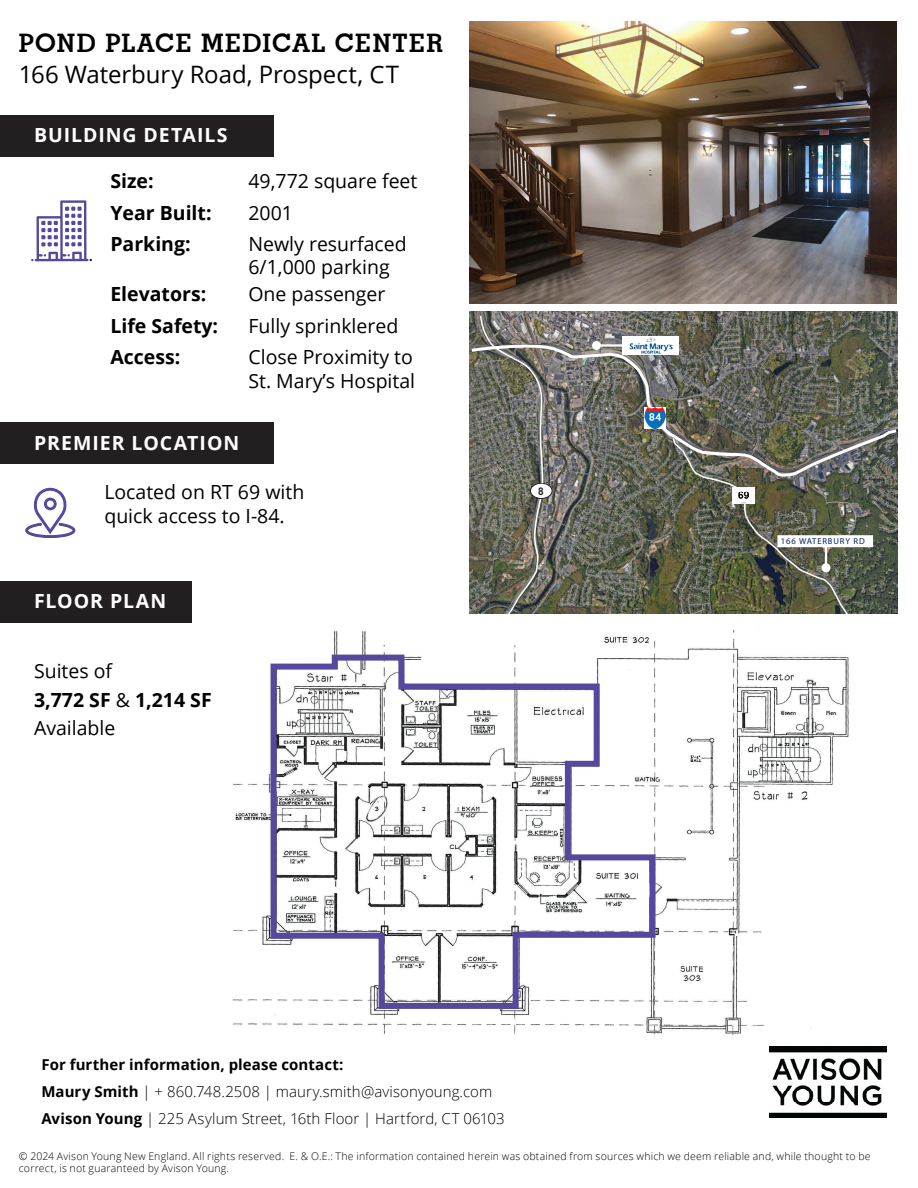
<style>
.page{position:relative;width:918px;height:1188px;background:#fff}
.page>*{position:absolute;margin:0;border:0;box-sizing:border-box;transform-origin:0 0}
.Body_12pt{font:700 25.5px "Geometric Slab 703 BT";letter-spacing:.055em;color:#000}
.Body_12pt-2{font:24px "Open Sans";letter-spacing:-.005em;color:#000}
.t1{font:19.5px/23.4px "Open Sans";color:#000}
.t2{font:700 19.5px "Open Sans";color:#000}
.Body_12pt-3{font:700 19.5px "Open Sans";letter-spacing:.05em;color:#fff}
.t3{font:300 15px "Open Sans";letter-spacing:.005em;color:#000}
.t4{font:700 15px "Open Sans";letter-spacing:.005em;color:#000}
.t5{font:700 10.65px "Arial";color:#231f20;scale:.95 1}
.t6{font:300 10.5px/12.6px "Open Sans";letter-spacing:.02em;color:#000}
.t7{font:8.55px "Myriad Pro";letter-spacing:.1em;color:#00205b}
.s1{font-weight:400}
.s2{font-weight:700}
</style>
<div class="page">
<img style="left:232px;top:629px;width:617px;height:406px">
<div style="left:0;top:581px;width:192px;height:41px;background:#231f20"></div>
<div style="left:0;top:422px;width:273px;height:42px;background:#231f20"></div>
<div style="left:0;top:115px;width:273px;height:41px;background:#231f20"></div>
<svg style="left:25px;top:487px;width:51px;height:51px"></svg>
<img style="left:770px;top:1047px;width:116px;height:71px">
<img style="left:470px;top:21px;width:426px;height:283px">
<svg style="left:31px;top:200px;width:61px;height:61px"></svg>
<img style="left:470px;top:311px;width:427px;height:303px">
<div style="left:777px;top:535px;width:96px;height:12px;background:#fff;border:1px solid #fff"></div>
<svg style="left:469px;top:342px;width:429px;height:137px;background:#696a60"></svg>
<img style="left:644px;top:407px;width:22px;height:22px">
<img style="left:672px;top:437px;width:179px;height:177px">
<div style="left:623px;top:336px;width:56px;height:19px;background:#fff"></div>
<img style="left:629px;top:337px;width:44px;height:17px">
<hr style="left:597px;top:344px;width:27px;height:3px;background:#fff">
<div style="left:592px;top:341px;width:9px;height:9px;background:#fff;border-radius:50%"></div>
<svg style="left:479px;top:314px;width:65px;height:300px;background:#707065"></svg>
<div style="left:531px;top:483px;width:21px;height:16px;background:#fff;border-radius:50%"></div>
<div style="left:530px;top:483px;width:22px;height:16px;border:1px solid #231f20;border-radius:50%"></div>
<svg style="left:268px;top:652px;width:390px;height:360px"></svg>
<p class="Body_12pt" style="left:19px;top:27px;width:426px">POND PLACE MEDICAL CENTER</p>
<p class="Body_12pt-2" style="left:19px;top:58px;width:382px">166 Waterbury Road, Prospect, CT</p>
<p class="Body_12pt-3" style="left:34px;top:121px;width:195px">BUILDING DETAILS</p>
<p class="t2" style="left:110px;top:167px;width:45px">Size:</p>
<p class="t1" style="left:248px;top:169px;width:171px">49,772 square feet</p>
<p class="t2" style="left:110px;top:199px;width:103px">Year Built:</p>
<p class="t1" style="left:248px;top:200px;width:46px">2001</p>
<p class="t2" style="left:110px;top:230px;width:82px">Parking:</p>
<p class="t1" style="left:248px;top:232px;width:160px">Newly resurfaced</p>
<p class="t1" style="left:248px;top:255px;width:143px">6/1,000 parking</p>
<p class="t2" style="left:110px;top:281px;width:97px">Elevators:</p>
<p class="t1" style="left:248px;top:282px;width:139px">One passenger</p>
<p class="t2" style="left:110px;top:312px;width:109px">Life Safety:</p>
<p class="t1" style="left:248px;top:314px;width:151px">Fully sprinklered</p>
<p class="t2" style="left:110px;top:344px;width:71px">Access:</p>
<p class="t1" style="left:248px;top:345px;width:166px">Close Proximity to</p>
<p class="t1" style="left:248px;top:369px;width:168px">St. Mary’s Hospital</p>
<p class="Body_12pt-3" style="left:34px;top:430px;width:207px">PREMIER LOCATION</p>
<p class="t1" style="left:104px;top:480px;width:201px">Located on RT 69 with quick access to I-84.</p>
<p class="Body_12pt-3" style="left:34px;top:587px;width:134px">FLOOR PLAN</p>
<p class="t1" style="left:34px;top:659px;width:80px">Suites of</p>
<p class="t2" style="left:34px;top:686px;width:179px">3,772 SF <span class="s1">&amp;</span> 1,214 SF</p>
<p class="t1" style="left:34px;top:716px;width:83px">Available</p>
<p class="t5" style="left:538px;top:484px;width:7px">8</p>
<p class="t4" style="left:41px;top:1054px;width:304px">For further information, please contact:</p>
<p class="t3" style="left:41px;top:1082px;width:452px"><span class="s2">Maury Smith</span> | + 860.748.2508 | maury.smith@avisonyoung.com</p>
<p class="t3" style="left:41px;top:1109px;width:465px"><span class="s2">Avison Young</span> | 225 Asylum Street, 16th Floor | Hartford, CT 06103</p>
<p class="t7" style="left:781px;top:536px;width:85px">166 WATERBURY RD</p>
<p class="t6" style="left:19px;top:1149px;width:853px">© 2024 Avison Young New England. All rights reserved. E. &amp; O.E.: The information contained herein was obtained from sources which we deem reliable and, while thought to be correct, is not guaranteed by Avison Young.</p>
</div>
